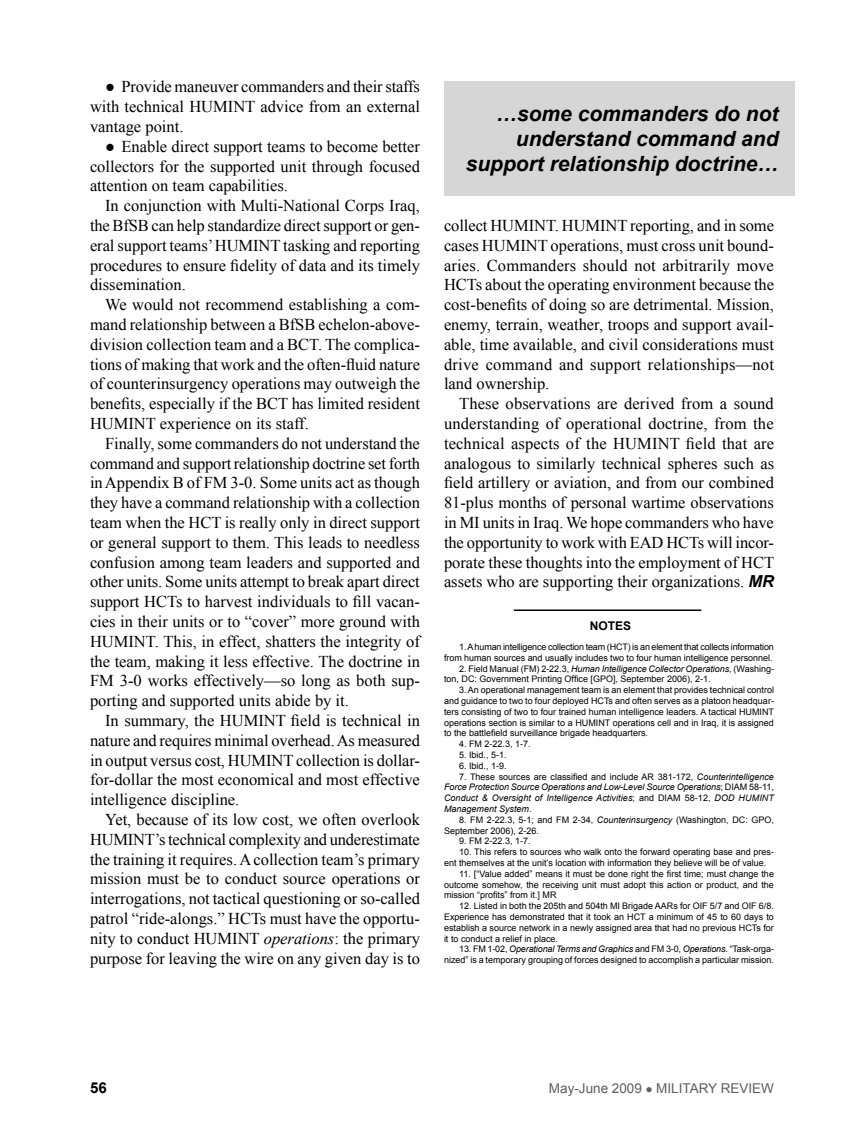
<style>
.page{position:relative;width:864px;height:1134px;background:#fff}
.page>*{position:absolute;margin:0;border:0;box-sizing:border-box;transform-origin:0 0}
.fob{font:italic 700 21px/25.2px "Arial";color:#000;text-align:right}
.fob-2{font:16.5px/19.8px "Times New Roman";color:#000;text-align:justify}
.fob_Bullet{font:16.5px/19.8px "Times New Roman";color:#000;text-align:justify}
.t1{font:700 15px "Arial";color:#000}
.t2{font:13.5px "Arial";color:#5e5e5f}
.bio{font:700 12px "Arial";color:#000}
.ftnote{font:9px/10.8px "Arial";color:#000}
.ftnote-2{font:italic 9px/10.8px "Arial";letter-spacing:.01em;color:#000;text-align:justify}
.s1{font-style:italic}
.s2{font-family:"Arial";font-weight:700;font-style:italic}
.s3{font-style:normal}
</style>
<div class="page">
<div style="left:444px;top:81px;width:351px;height:114px;background:#d6d6d7"></div>
<hr style="left:514px;top:609px;width:187px;height:2px;background:#000">
<p class="fob_Bullet" style="left:90px;top:77px;width:332px;text-indent:15px">● Provide maneuver commanders and their staffs with technical HUMINT advice from an external vantage point.</p>
<p class="fob_Bullet" style="left:90px;top:136px;width:331px;text-indent:15px">● Enable direct support teams to become better collectors for the supported unit through focused attention on team capabilities.</p>
<p class="fob-2" style="left:90px;top:196px;width:332px;text-indent:15px">In conjunction with Multi-National Corps Iraq, the BfSB can help standardize direct support or gen&shy;eral support teams’ HUMINT tasking and reporting procedures to ensure fidelity of data and its timely dissemination.</p>
<p class="fob-2" style="left:90px;top:295px;width:332px;text-indent:15px">We would not recommend establishing a com&shy;mand relationship between a BfSB echelon-above&shy;division collection team and a BCT. The complica&shy;tions of making that work and the often-fluid nature of counterinsurgency operations may outweigh the benefits, especially if the BCT has limited resident HUMINT experience on its staff.</p>
<p class="fob-2" style="left:90px;top:433px;width:332px;text-indent:15px">Finally, some commanders do not understand the command and support relationship doctrine set forth in Appendix B of FM 3-0. Some units act as though they have a command relationship with a collection team when the HCT is really only in direct support or general support to them. This leads to needless confusion among team leaders and supported and other units. Some units attempt to break apart direct support HCTs to harvest individuals to fill vacan&shy;cies in their units or to “cover” more ground with HUMINT. This, in effect, shatters the integrity of the team, making it less effective. The doctrine in FM 3-0 works effectively—so long as both sup&shy;porting and supported units abide by it.</p>
<p class="fob-2" style="left:90px;top:710px;width:332px;text-indent:15px">In summary, the HUMINT field is technical in nature and requires minimal overhead. As measured in output versus cost, HUMINT collection is dollar&shy;for-dollar the most economical and most effective intelligence discipline.</p>
<p class="fob-2" style="left:90px;top:809px;width:332px;text-indent:15px">Yet, because of its low cost, we often overlook HUMINT’s technical complexity and underestimate the training it requires. A collection team’s primary mission must be to conduct source operations or interrogations, not tactical questioning or so-called patrol “ride-alongs.” HCTs must have the opportu&shy;nity to conduct HUMINT <span class="s1">operations</span>: the primary purpose for leaving the wire on any given day is to</p>
<p class="fob" style="left:466px;top:102px;width:314px">…some commanders do not understand command and support relationship doctrine…</p>
<p class="fob-2" style="left:444px;top:215px;width:332px">collect HUMINT. HUMINT reporting, and in some cases HUMINT operations, must cross unit bound&shy;aries. Commanders should not arbitrarily move HCTs about the operating environment because the cost-benefits of doing so are detrimental. Mission, enemy, terrain, weather, troops and support avail&shy;able, time available, and civil considerations must drive command and support relationships—not land ownership.</p>
<p class="fob-2" style="left:444px;top:393px;width:332px;text-indent:15px">These observations are derived from a sound understanding of operational doctrine, from the technical aspects of the HUMINT field that are analogous to similarly technical spheres such as field artillery or aviation, and from our combined 81-plus months of personal wartime observations in MI units in Iraq. We hope commanders who have the opportunity to work with EAD HCTs will incor&shy;porate these thoughts into the employment of HCT assets who are supporting their organizations. <span class="s2">MR</span></p>
<p class="bio" style="left:590px;top:618px;width:43px">NOTES</p>
<p class="ftnote" style="left:444px;top:642px;width:331px;text-align:right">1. A human intelligence collection team (HCT) is an element that collects information from human sources and usually includes two to four human intelligence personnel.</p>
<p class="ftnote" style="left:444px;top:663px;width:331px;text-indent:15px">2. Field Manual (FM) 2-22.3, <span class="s1">Human Intelligence Collector Operations</span>, (Washing&shy;ton, DC: Government Printing Office [GPO], September 2006), 2-1.</p>
<p class="ftnote" style="left:444px;top:685px;width:332px;text-align:justify;text-indent:15px">3. An operational management team is an element that provides technical control and guidance to two to four deployed HCTs and often serves as a platoon headquar&shy;ters consisting of two to four trained human intelligence leaders. A tactical HUMINT operations section is similar to a HUMINT operations cell and in Iraq, it is assigned to the battlefield surveillance brigade headquarters.</p>
<p class="ftnote" style="left:459px;top:739px;width:73px">4. FM 2-22.3, 1-7.</p>
<p class="ftnote" style="left:459px;top:750px;width:49px">5. Ibid., 5-1.</p>
<p class="ftnote" style="left:459px;top:760px;width:49px">6. Ibid., 1-9.</p>
<p class="ftnote-2" style="left:444px;top:771px;width:332px;text-indent:15px"><span class="s3">7. These sources are classified and include AR 381-172,</span> Counterintelligence Force Protection Source Operations and Low-Level Source Operations<span class="s3">; DIAM 58-11, </span>Conduct &amp; Oversight of Intelligence Activities<span class="s3">; and DIAM 58-12,</span> DOD HUMINT Management System<span class="s3">.</span></p>
<p class="ftnote" style="left:444px;top:814px;width:332px;text-indent:15px">8. FM 2-22.3, 5-1; and FM 2-34, <span class="s1">Counterinsurgency</span> (Washington, DC: GPO,<br>September 2006), 2-26.</p>
<p class="ftnote" style="left:459px;top:836px;width:73px">9. FM 2-22.3, 1-7.</p>
<p class="ftnote" style="left:444px;top:847px;width:331px;text-indent:15px">10. This refers to sources who walk onto the forward operating base and pres&shy;ent themselves at the unit’s location with information they believe will be of value.</p>
<p class="ftnote" style="left:444px;top:868px;width:332px;text-align:justify;text-indent:15px">11. [“Value added” means it must be done right the first time; must change the outcome somehow, the receiving unit must adopt this action or product, and the mission “profits” from it.] MR</p>
<p class="ftnote" style="left:444px;top:901px;width:332px;text-align:justify;text-indent:15px">12. Listed in both the 205th and 504th MI Brigade AARs for OIF 5/7 and OIF 6/8.<br>Experience has demonstrated that it took an HCT a minimum of 45 to 60 days to establish a source network in a newly assigned area that had no previous HCTs for it to conduct a relief in place.</p>
<p class="ftnote" style="left:444px;top:944px;width:332px;text-align:right">13. FM 1-02, <span class="s1">Operational Terms and Graphics</span> and FM 3-0, <span class="s1">Operations</span>. “Task-orga&shy;nized” is a temporary grouping of forces designed to accomplish a particular mission.</p>
<p class="t1" style="left:90px;top:1078px;width:18px">56</p>
<p class="t2" style="left:549px;top:1080px;width:227px">May-June 2009 ● MILITARY REVIEW</p>
</div>
